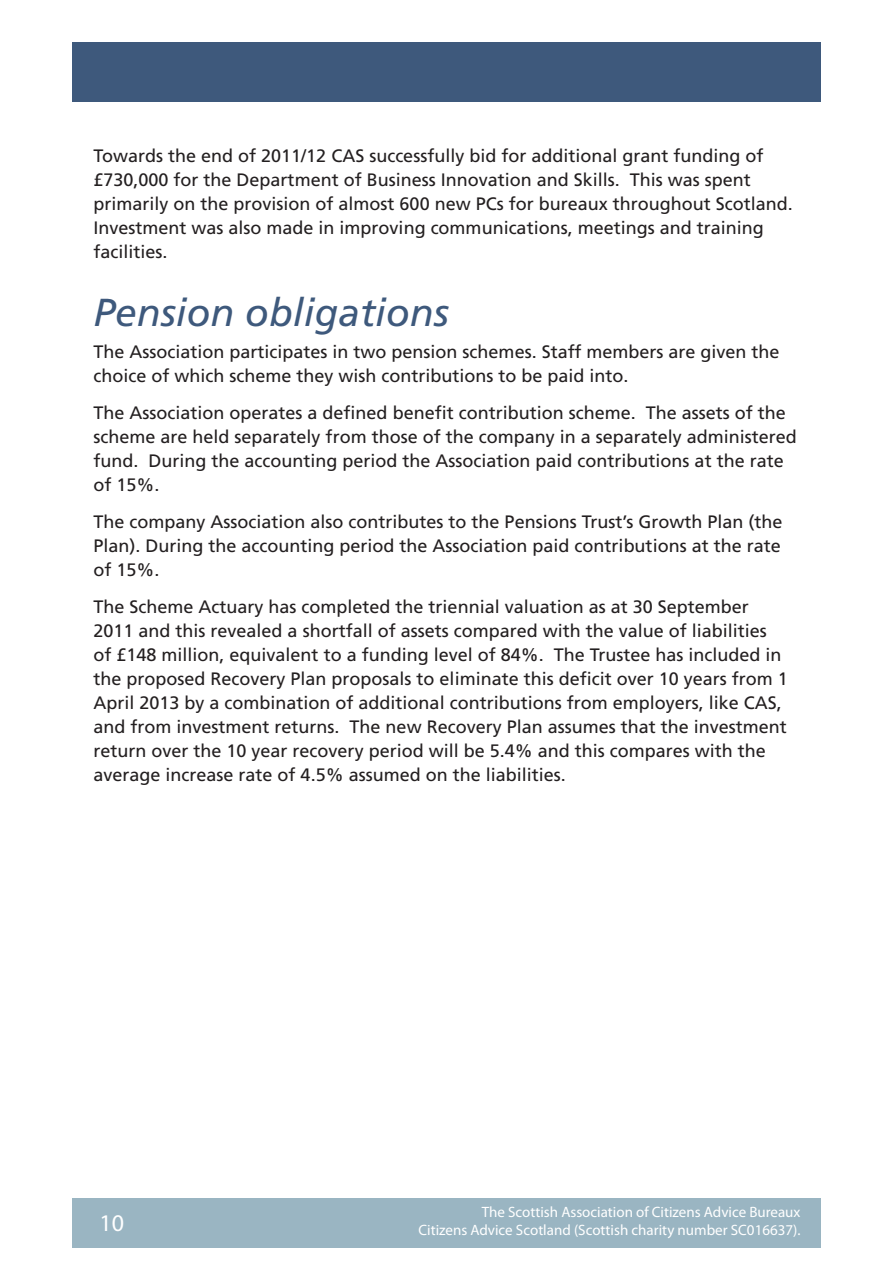
<style>
.page{position:relative;width:893px;height:1263px;background:#fff}
.page>*{position:absolute;margin:0;border:0;box-sizing:border-box;transform-origin:0 0}
.t1{font:italic 39px "Frutiger LT Std";color:#3e597c}
.t2{font:24px "Myriad Pro";color:#fff}
.t3{font:18px/24px "Frutiger LT Std";color:#231f20}
.t4{font:15px/18px "Myriad Pro";color:#fff;text-align:right}
</style>
<div class="page">
<div style="left:72px;top:1198px;width:749px;height:49px;background:#9ab5c2"></div>
<div style="left:72px;top:43px;width:749px;height:59px;background:#3e597c"></div>
<p class="t3" style="left:94px;top:144px;width:701px">Towards the end of 2011/12 CAS successfully bid for additional grant funding of £730,000 for the Department of Business Innovation and Skills. This was spent primarily on the provision of almost 600 new PCs for bureaux throughout Scotland.<br>Investment was also made in improving communications, meetings and training facilities.</p>
<p class="t1" style="left:94px;top:290px;width:357px">Pension obligations</p>
<p class="t3" style="left:94px;top:340px;width:687px">The Association participates in two pension schemes. Staff members are given the choice of which scheme they wish contributions to be paid into.</p>
<p class="t3" style="left:94px;top:401px;width:705px">The Association operates a defined benefit contribution scheme. The assets of the scheme are held separately from those of the company in a separately administered fund. During the accounting period the Association paid contributions at the rate of 15%.</p>
<p class="t3" style="left:94px;top:510px;width:690px;text-align:justify">The company Association also contributes to the Pensions Trust’s Growth Plan (the Plan). During the accounting period the Association paid contributions at the rate of 15%.</p>
<p class="t3" style="left:94px;top:594px;width:696px">The Scheme Actuary has completed the triennial valuation as at 30 September 2011 and this revealed a shortfall of assets compared with the value of liabilities of £148 million, equivalent to a funding level of 84%. The Trustee has included in the proposed Recovery Plan proposals to eliminate this deficit over 10 years from 1<br>April 2013 by a combination of additional contributions from employers, like CAS, and from investment returns. The new Recovery Plan assumes that the investment return over the 10 year recovery period will be 5.4% and this compares with the average increase rate of 4.5% assumed on the liabilities.</p>
<p class="t2" style="left:99px;top:1208px;width:26px">10</p>
<p class="t4" style="left:419px;top:1202px;width:383px">The Scottish Association of Citizens Advice Bureaux<br>Citizens Advice Scotland (Scottish charity number SC016637).</p>
</div>
